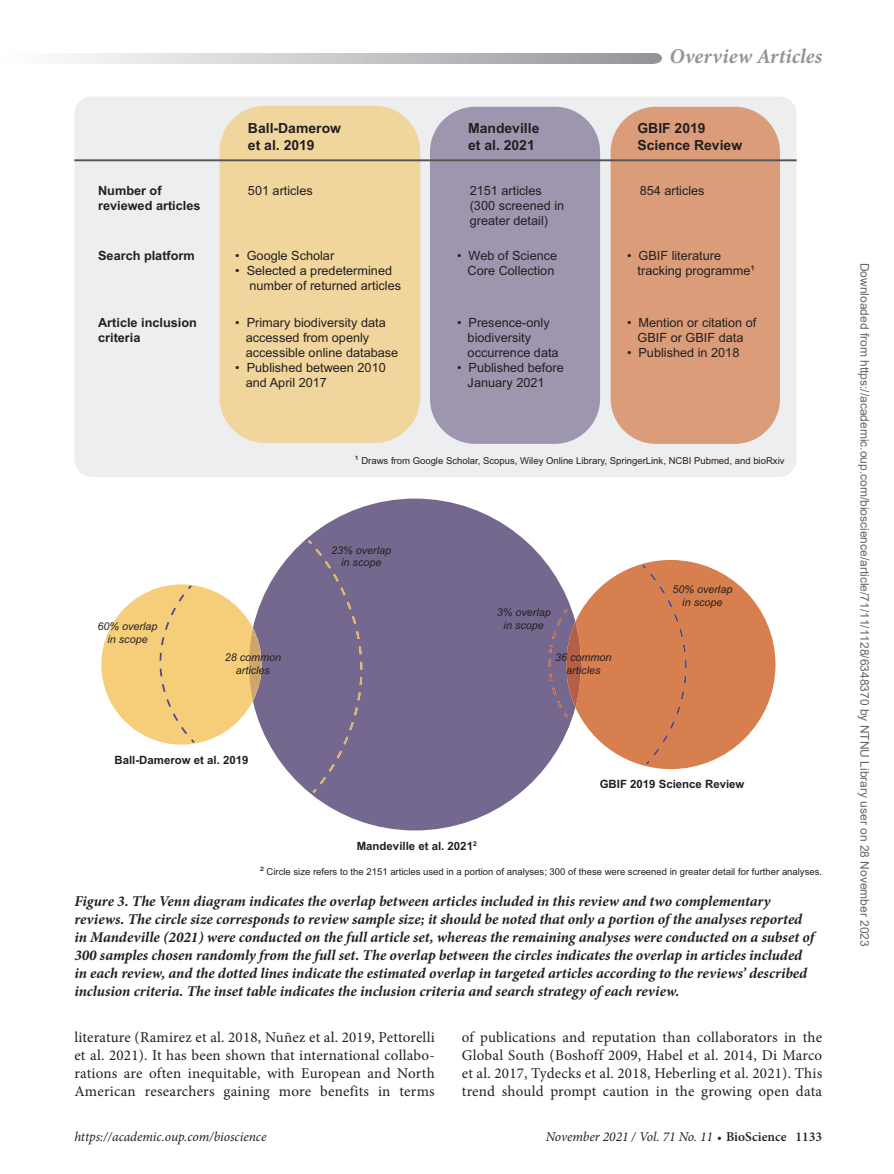
<style>
.page{position:relative;width:894px;height:1174px;background:#fff}
.page>*{position:absolute;margin:0;border:0;box-sizing:border-box;transform-origin:0 0}
.t1{font:italic 700 21px "Minion Pro";letter-spacing:.005em;color:#939598}
.FigCaption{font:italic 700 15px/18px "Minion Pro";letter-spacing:-.005em;color:#231f20}
.Para{font:15px/18px "Minion Pro";letter-spacing:.015em;color:#231f20;text-align:justify}
.t2{font:700 13.95px/16.8px "Arial";color:#231f20}
.t3{font:italic 13.5px "Minion Pro";letter-spacing:-.005em;color:#231f20}
.t4{font:12.75px/15.1px "Arial";color:#231f20}
.t5{font:700 12.75px/15.1px "Arial";color:#231f20}
.t6{font:12px "Arial";color:#666}
.t7{font:700 11.4px "Arial";color:#231f20}
.t8{font:italic 10.8px/12.9px "Arial";color:#231f20;text-align:center}
.t9{font:9.45px "Arial";color:#231f20}
.s1{font-size:13.35px}
.s2{font-size:11.4px}
.s3{font-weight:600;font-style:normal;font-size:12px}
.s4{font-weight:600;font-style:normal}
</style>
<div class="page">
<svg style="left:72px;top:53px;width:580px;height:11px;background:#c5c6c9"></svg>
<div style="left:648px;top:53px;width:13px;height:11px;background:#939598;border-radius:50%"></div>
<svg style="left:261px;top:498px;width:287px;height:332px;fill:#75688f"></svg>
<svg style="left:101px;top:584px;width:160px;height:160px"></svg>
<div style="left:308px;top:540px;width:54px;height:253px;background:#75688f"></div>
<svg style="left:548px;top:560px;width:227px;height:209px"></svg>
<div style="left:74px;top:96px;width:722px;height:381px;background:#edeeef;border-radius:17px"></div>
<div style="left:219px;top:106px;width:201px;height:337px;background:#f0d59c;border-radius:45px"></div>
<div style="left:429px;top:107px;width:170px;height:337px;background:#9e95af;border-radius:45px"></div>
<div style="left:610px;top:107px;width:169px;height:337px;background:#db9d79;border-radius:45px"></div>
<hr style="left:74px;top:159px;width:722px;height:2px;background:#535453">
<h1 class="t1" style="left:669px;top:41px;width:154px">Overview Articles</h1>
<p class="t2" style="left:248px;top:120px;width:95px">Ball-Damerow et al. 2019</p>
<p class="t2" style="left:468px;top:120px;width:73px">Mandeville et al. 2021</p>
<p class="t2" style="left:637px;top:120px;width:106px">GBIF 2019<br>Science Review</p>
<p class="t5" style="left:98px;top:183px;width:104px">Number of reviewed articles</p>
<p class="t4" style="left:248px;top:182px;width:66px">501 articles</p>
<p class="t4" style="left:469px;top:182px;width:96px">2151 articles (300 screened in greater detail)</p>
<p class="t4" style="left:639px;top:182px;width:66px">854 articles</p>
<p class="t5" style="left:98px;top:248px;width:98px">Search platform</p>
<p class="t5" style="left:98px;top:315px;width:100px">Article inclusion criteria</p>
<p class="t4" style="left:235px;top:247px;width:100px">• Google Scholar</p>
<p class="t4" style="left:249px;top:263px;width:153px;text-indent:-14px">• Selected a predetermined number of returned articles</p>
<p class="t4" style="left:246px;top:314px;width:154px;text-indent:-11px">• Primary biodiversity data accessed from openly accessible online database</p>
<p class="t4" style="left:246px;top:360px;width:141px;text-indent:-11px">• Published between 2010 and April 2017</p>
<p class="t4" style="left:457px;top:247px;width:102px;text-align:right">• Web of Science<br>Core Collection</p>
<p class="t4" style="left:467px;top:314px;width:92px;text-indent:-11px">• Presence-only biodiversity occurrence data</p>
<p class="t4" style="left:467px;top:360px;width:98px;text-indent:-11px">• Published before<br>January 2021</p>
<p class="t4" style="left:637px;top:247px;width:119px;text-indent:-11px">• GBIF literature tracking programme<span class="s1">¹</span></p>
<p class="t4" style="left:626px;top:314px;width:131px;text-align:center">• Mention or citation of<br>GBIF or GBIF data</p>
<p class="t4" style="left:626px;top:345px;width:114px">• Published in 2018</p>
<p class="t9" style="left:355px;top:454px;width:431px"><span class="s2">¹</span> Draws from Google Scholar, Scopus, Wiley Online Library, SpringerLink, NCBI Pubmed, and bioRxiv</p>
<p class="t8" style="left:97px;top:620px;width:61px">60% overlap in scope</p>
<p class="t8" style="left:331px;top:543px;width:61px">23% overlap in scope</p>
<p class="t8" style="left:496px;top:605px;width:55px">3% overlap in scope</p>
<p class="t8" style="left:224px;top:651px;width:58px">28 common articles</p>
<p class="t8" style="left:555px;top:651px;width:58px">36 common articles</p>
<p class="t8" style="left:672px;top:583px;width:61px">50% overlap in scope</p>
<p class="t7" style="left:114px;top:752px;width:135px">Ball-Damerow et al. 2019</p>
<p class="t7" style="left:356px;top:838px;width:121px">Mandeville et al. 2021<sup>2</sup></p>
<p class="t7" style="left:599px;top:776px;width:146px">GBIF 2019 Science Review</p>
<p class="t9" style="left:260px;top:865px;width:563px"><span class="s2">²</span> Circle size refers to the 2151 articles used in a portion of analyses; 300 of these were screened in greater detail for further analyses.</p>
<p class="FigCaption" style="left:74px;top:892px;width:740px">Figure 3. The Venn diagram indicates the overlap between articles included in this review and two complementary reviews. The circle size corresponds to review sample size; it should be noted that only a portion of the analyses reported in Mandeville (2021) were conducted on the full article set, whereas the remaining analyses were conducted on a subset of 300 samples chosen randomly from the full set. The overlap between the circles indicates the overlap in articles included in each review, and the dotted lines indicate the estimated overlap in targeted articles according to the reviews’ described inclusion criteria. The inset table indicates the inclusion criteria and search strategy of each review.</p>
<p class="Para" style="left:74px;top:1028px;width:362px">literature (Ramirez et al. 2018, Nuñez et al. 2019, Pettorelli et al. 2021). It has been shown that international collabo&shy;rations are often inequitable, with European and North American researchers gaining more benefits in terms</p>
<p class="Para" style="left:461px;top:1028px;width:362px">of publications and reputation than collaborators in the Global South (Boshoff 2009, Habel et al. 2014, Di Marco et al. 2017, Tydecks et al. 2018, Heberling et al. 2021). This trend should prompt caution in the growing open data</p>
<p class="t3" style="left:74px;top:1127px;width:193px">https://academic.oup.com/bioscience</p>
<p class="t3" style="left:545px;top:1127px;width:278px">November 2021 / Vol. 71 No. 11 <span class="s3">•</span> <span class="s4">BioScience 1133</span></p>
<p class="t6" style="left:868px;top:262px;width:685px;rotate:90deg">Downloaded from https://academic.oup.com/bioscience/article/71/11/1128/6348370 by NTNU Library user on 28 November 2023</p>
</div>
